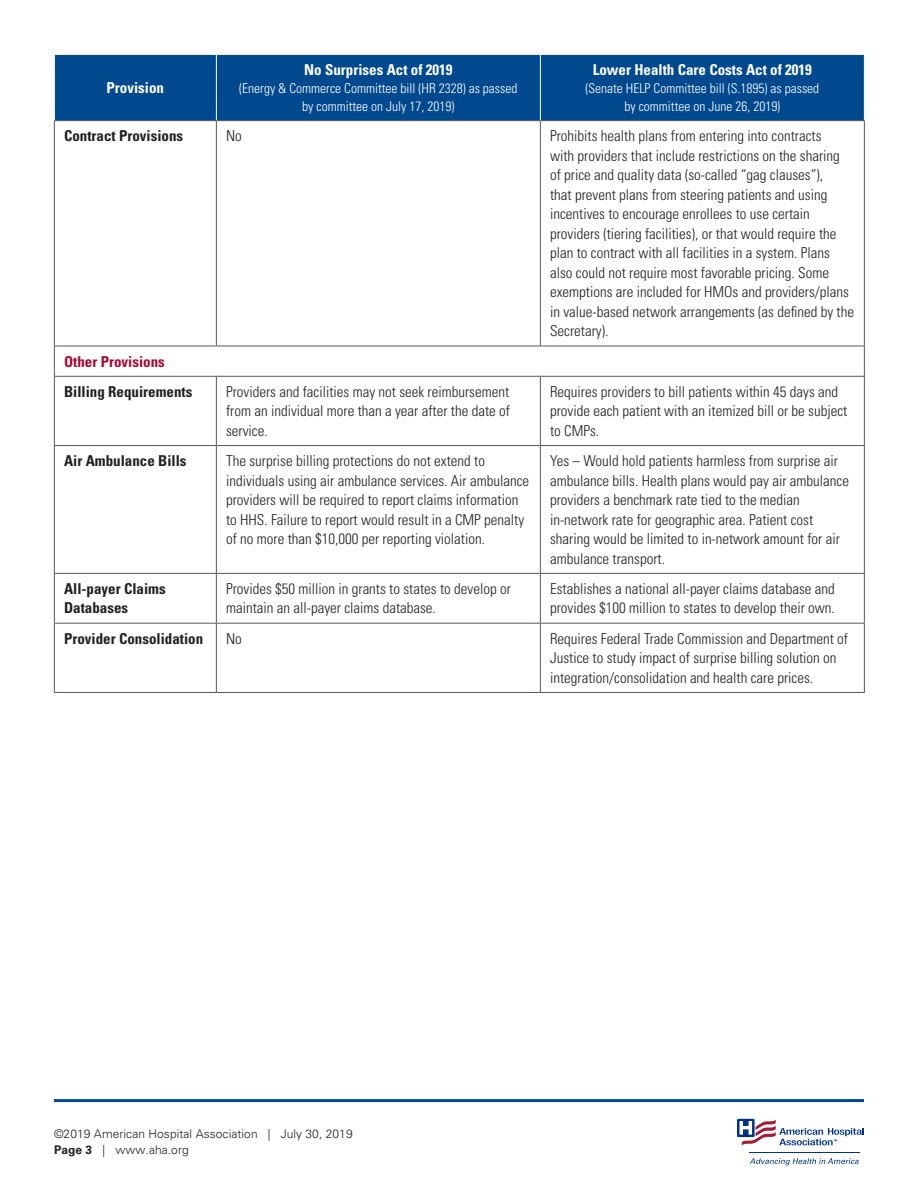
<style>
.page{position:relative;width:918px;height:1188px;background:#fff}
.page>*{position:absolute;margin:0;border:0;box-sizing:border-box;transform-origin:0 0}
.t1{font:300 condensed 15px/19.5px "Univers LT Std";color:#231f20}
.t2{font:700 condensed 15px/19.5px "Univers LT Std";color:#231f20}
.t3{font:700 condensed 15px "Univers LT Std";color:#fff}
.t4{font:700 condensed 15px "Univers LT Std";color:#a30a32}
.t5{font:300 condensed 13.5px/18px "Univers LT Std";color:#fff;text-align:center}
.t6{font:300 12px/16.5px "Univers LT Std";letter-spacing:.005em;color:#231f20}
.s1{font-weight:700}
</style>
<div class="page">
<hr style="left:54px;top:1099px;width:810px;height:3px;background:#01498e">
<hr style="left:749px;top:1152px;width:111px;height:1px;background:#003186">
<svg style="left:750px;top:1158px;width:109px;height:8px"></svg>
<svg style="left:736px;top:1118px;width:128px;height:28px"></svg>
<div style="left:55px;top:55px;width:809px;height:65px;background:#01498e"></div>
<hr style="left:54px;top:120px;width:162px;height:1px;background:#535860">
<hr style="left:54px;top:121px;width:1px;height:225px;background:#535860">
<hr style="left:216px;top:120px;width:324px;height:1px;background:#535860">
<hr style="left:216px;top:121px;width:1px;height:225px;background:#535860">
<hr style="left:540px;top:120px;width:325px;height:1px;background:#535860">
<hr style="left:540px;top:121px;width:1px;height:225px;background:#535860">
<hr style="left:864px;top:121px;width:1px;height:225px;background:#535860">
<hr style="left:54px;top:346px;width:162px;height:1px;background:#535860">
<hr style="left:54px;top:346px;width:1px;height:30px;background:#535860">
<hr style="left:216px;top:346px;width:324px;height:1px;background:#535860">
<hr style="left:540px;top:346px;width:325px;height:1px;background:#535860">
<hr style="left:864px;top:346px;width:1px;height:30px;background:#535860">
<hr style="left:54px;top:376px;width:162px;height:1px;background:#535860">
<hr style="left:54px;top:377px;width:1px;height:68px;background:#535860">
<hr style="left:216px;top:376px;width:324px;height:1px;background:#535860">
<hr style="left:216px;top:377px;width:1px;height:68px;background:#535860">
<hr style="left:540px;top:376px;width:325px;height:1px;background:#535860">
<hr style="left:540px;top:377px;width:1px;height:68px;background:#535860">
<hr style="left:864px;top:377px;width:1px;height:68px;background:#535860">
<hr style="left:54px;top:445px;width:162px;height:1px;background:#535860">
<hr style="left:54px;top:446px;width:1px;height:127px;background:#535860">
<hr style="left:216px;top:445px;width:324px;height:1px;background:#535860">
<hr style="left:216px;top:446px;width:1px;height:127px;background:#535860">
<hr style="left:540px;top:445px;width:325px;height:1px;background:#535860">
<hr style="left:540px;top:446px;width:1px;height:127px;background:#535860">
<hr style="left:864px;top:446px;width:1px;height:127px;background:#535860">
<hr style="left:54px;top:573px;width:162px;height:1px;background:#535860">
<hr style="left:54px;top:574px;width:1px;height:49px;background:#535860">
<hr style="left:216px;top:573px;width:324px;height:1px;background:#535860">
<hr style="left:216px;top:574px;width:1px;height:49px;background:#535860">
<hr style="left:540px;top:573px;width:325px;height:1px;background:#535860">
<hr style="left:540px;top:574px;width:1px;height:49px;background:#535860">
<hr style="left:864px;top:574px;width:1px;height:49px;background:#535860">
<hr style="left:54px;top:623px;width:162px;height:1px;background:#535860">
<hr style="left:54px;top:624px;width:1px;height:68px;background:#535860">
<hr style="left:216px;top:623px;width:324px;height:1px;background:#535860">
<hr style="left:216px;top:624px;width:1px;height:68px;background:#535860">
<hr style="left:540px;top:623px;width:325px;height:1px;background:#535860">
<hr style="left:540px;top:624px;width:1px;height:68px;background:#535860">
<hr style="left:864px;top:624px;width:1px;height:68px;background:#535860">
<hr style="left:54px;top:692px;width:162px;height:1px;background:#535860">
<hr style="left:216px;top:692px;width:324px;height:1px;background:#535860">
<hr style="left:540px;top:692px;width:325px;height:1px;background:#535860">
<hr style="left:216px;top:55px;width:1px;height:65px;background:#fff">
<hr style="left:540px;top:55px;width:1px;height:65px;background:#fff">
<p class="t3" style="left:107px;top:78px;width:59px">Provision</p>
<p class="t3" style="left:304px;top:60px;width:150px">No Surprises Act of 2019</p>
<p class="t5" style="left:239px;top:79px;width:280px">(Energy &amp; Commerce Committee bill (HR 2328) as passed by committee on July 17, 2019)</p>
<p class="t3" style="left:593px;top:60px;width:221px">Lower Health Care Costs Act of 2019</p>
<p class="t5" style="left:585px;top:79px;width:235px">(Senate HELP Committee bill (S.1895) as passed by committee on June 26, 2019)</p>
<p class="t2" style="left:64px;top:126px;width:121px">Contract Provisions</p>
<p class="t1" style="left:226px;top:126px;width:17px">No</p>
<p class="t1" style="left:550px;top:126px;width:305px">Prohibits health plans from entering into contracts<br>with providers that include restrictions on the sharing of price and quality data (so-called “gag clauses”),<br>that prevent plans from steering patients and using incentives to encourage enrollees to use certain providers (tiering facilities), or that would require the plan to contract with all facilities in a system. Plans also could not require most favorable pricing. Some exemptions are included for HMOs and providers/plans in value-based network arrangements (as defined by the Secretary).</p>
<p class="t4" style="left:64px;top:352px;width:102px">Other Provisions</p>
<p class="t2" style="left:64px;top:382px;width:130px">Billing Requirements</p>
<p class="t1" style="left:226px;top:382px;width:286px;text-align:justify">Providers and facilities may not seek reimbursement from an individual more than a year after the date of service.</p>
<p class="t1" style="left:550px;top:382px;width:299px">Requires providers to bill patients within 45 days and provide each patient with an itemized bill or be subject to CMPs.</p>
<p class="t2" style="left:64px;top:451px;width:124px">Air Ambulance Bills</p>
<p class="t1" style="left:226px;top:451px;width:305px">The surprise billing protections do not extend to individuals using air ambulance services. Air ambulance providers will be required to report claims information to HHS. Failure to report would result in a CMP penalty of no more than $10,000 per reporting violation.</p>
<p class="t1" style="left:550px;top:451px;width:300px">Yes – Would hold patients harmless from surprise air ambulance bills. Health plans would pay air ambulance providers a benchmark rate tied to the median in-network rate for geographic area. Patient cost sharing would be limited to in-network amount for air ambulance transport.</p>
<p class="t2" style="left:64px;top:579px;width:103px">All-payer Claims<br>Databases</p>
<p class="t1" style="left:226px;top:579px;width:286px">Provides $50 million in grants to states to develop or maintain an all-payer claims database.</p>
<p class="t1" style="left:550px;top:579px;width:286px">Establishes a national all-payer claims database and provides $100 million to states to develop their own.</p>
<p class="t2" style="left:64px;top:629px;width:141px">Provider Consolidation</p>
<p class="t1" style="left:226px;top:629px;width:17px">No</p>
<p class="t1" style="left:550px;top:629px;width:299px">Requires Federal Trade Commission and Department of<br>Justice to study impact of surprise billing solution on integration/consolidation and health care prices.</p>
<p class="t6" style="left:54px;top:1125px;width:300px">©2019 American Hospital Association | July 30, 2019<br><span class="s1">Page 3</span> | www.aha.org</p>
</div>
